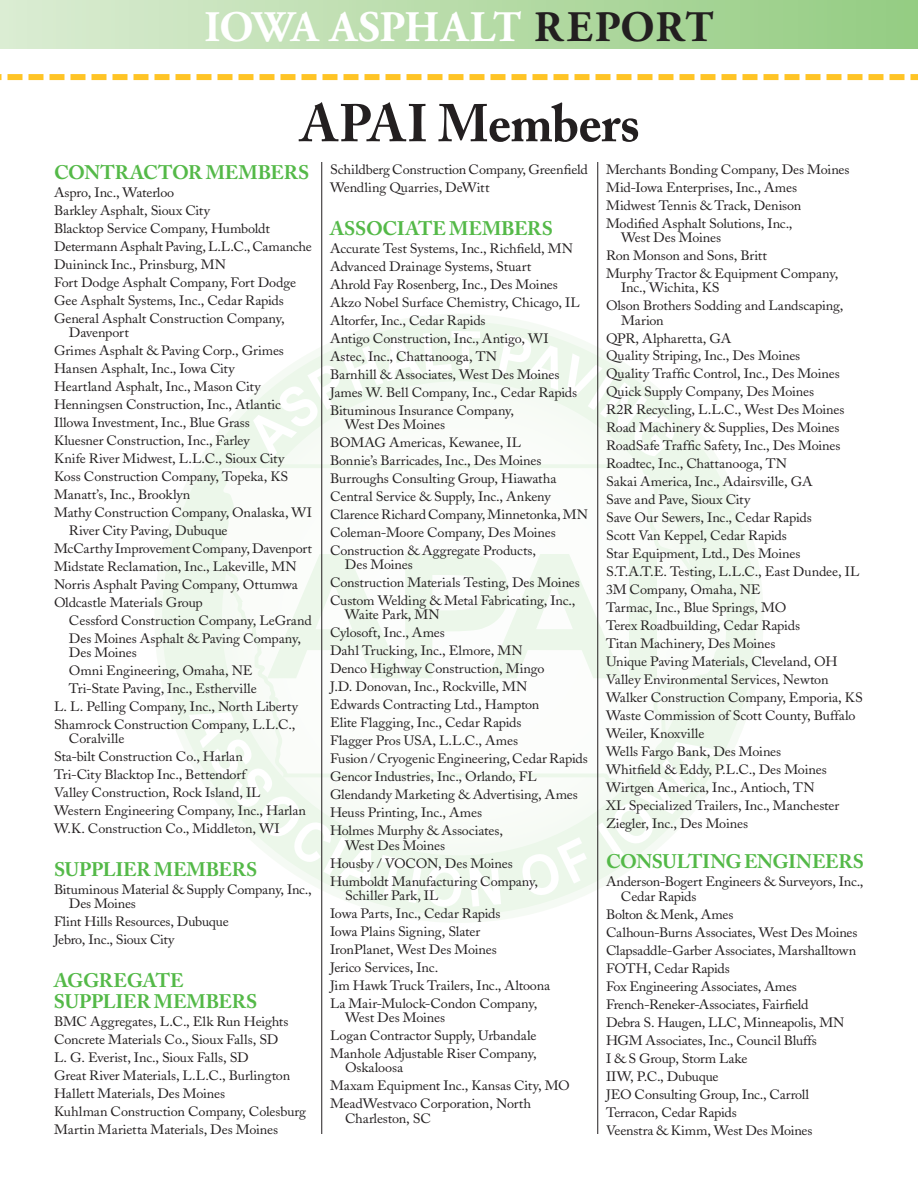
<style>
.page{position:relative;width:918px;height:1188px;background:#fff}
.page>*{position:absolute;margin:0;border:0;box-sizing:border-box;transform-origin:0 0}
.t1{font:700 52.5px "Adobe Caslon";letter-spacing:.005em;color:#231f20}
.t2{font:700 43.5px "Adobe Garamond";letter-spacing:.005em;color:#fff}
.t3{font:700 19.5px/21px "Adobe Caslon";letter-spacing:-.03em;color:#54b948}
.t4{font:13.5px/18px "Adobe Caslon";letter-spacing:-.01em;color:#231f20;scale:1.05 1}
.s1{color:#231f20}
</style>
<div class="page">
<svg style="left:0;top:74px;width:918px;height:6px"></svg>
<div style="left:0;top:0;width:918px;height:49px;background:linear-gradient(to right,#dbecd2,#94cc81)"></div>
<div style="left:158px;top:318px;width:602px;height:601px;background:#ecf7ea;border-radius:50%"></div>
<div style="left:226px;top:385px;width:466px;height:466px;background:#f8fbf7;border-radius:233px"></div>
<svg style="left:253px;top:331px;width:227px;height:127px"></svg>
<svg style="left:498px;top:334px;width:60px;height:56px"></svg>
<svg style="left:567px;top:353px;width:108px;height:103px"></svg>
<svg style="left:189px;top:714px;width:182px;height:178px"></svg>
<svg style="left:381px;top:855px;width:81px;height:52px"></svg>
<svg style="left:469px;top:865px;width:32px;height:42px"></svg>
<svg style="left:522px;top:837px;width:65px;height:59px"></svg>
<svg style="left:598px;top:801px;width:104px;height:58px"></svg>
<svg style="left:211px;top:459px;width:524px;height:342px"></svg>
<svg style="left:267px;top:554px;width:356px;height:124px"></svg>
<div style="left:629px;top:554px;width:28px;height:124px;background:#ecf7ea"></div>
<hr style="left:321px;top:162px;width:1px;height:972px;background:#231f20">
<hr style="left:597px;top:162px;width:1px;height:972px;background:#231f20">
<h2 class="t2" style="left:204px;top:3px;width:511px">IOWA ASPHALT <span class="s1">REPORT</span></h2>
<h1 class="t1" style="left:301px;top:91px;width:341px">APAI Members</h1>
<h3 class="t3" style="left:54px;top:162px;width:170px">CONTRACTOR MEM</h3>
<h3 class="t3" style="left:258px;top:162px;width:23px">BERS</h3>
<p class="t4" style="left:54px;top:183px;width:247px">Aspro, Inc., Waterloo<br>Barkley Asphalt, Sioux City<br>Blacktop Service Company, Humboldt Determann Asphalt Paving, L.L.C., Camanche Duininck Inc., Prinsburg, MN<br>Fort Dodge Asphalt Company, Fort Dodge Gee Asphalt Systems, Inc., Cedar Rapids General Asphalt Construction Company,</p>
<p class="t4" style="left:69px;top:323px;width:59px">Davenport</p>
<p class="t4" style="left:54px;top:341px;width:221px">Grimes Asphalt &amp; Paving Corp., Grimes</p>
<p class="t4" style="left:54px;top:359px;width:174px">Hansen Asphalt, Inc., Iowa City</p>
<p class="t4" style="left:54px;top:377px;width:198px">Heartland Asphalt, Inc., Mason City</p>
<p class="t4" style="left:54px;top:395px;width:218px">Henningsen Construction, Inc., Atlantic</p>
<p class="t4" style="left:54px;top:413px;width:188px">Illowa Investment, Inc., Blue Grass</p>
<p class="t4" style="left:54px;top:431px;width:188px">Kluesner Construction, Inc., Farley</p>
<p class="t4" style="left:54px;top:449px;width:221px">Knife River Midwest, L.L.C., Sioux City</p>
<p class="t4" style="left:54px;top:467px;width:225px">Koss Construction Company, Topeka, KS</p>
<p class="t4" style="left:54px;top:485px;width:131px">Manatt’s, Inc., Brooklyn</p>
<p class="t4" style="left:54px;top:503px;width:247px">Mathy Construction Company, Onalaska, WI</p>
<p class="t4" style="left:69px;top:521px;width:153px">River City Paving, Dubuque</p>
<p class="t4" style="left:54px;top:539px;width:247px">McCarthy Improvement Company, Davenport</p>
<p class="t4" style="left:54px;top:557px;width:233px">Midstate Reclamation, Inc., Lakeville, MN</p>
<p class="t4" style="left:54px;top:575px;width:234px">Norris Asphalt Paving Company, Ottumwa</p>
<p class="t4" style="left:54px;top:593px;width:143px">Oldcastle Materials Group</p>
<p class="t4" style="left:69px;top:611px;width:233px">Cessford Construction Company, LeGrand</p>
<p class="t4" style="left:69px;top:629px;width:222px">Des Moines Asphalt &amp; Paving Company,</p>
<p class="t4" style="left:69px;top:644px;width:66px">Des Moines</p>
<p class="t4" style="left:69px;top:662px;width:176px">Omni Engineering, Omaha, NE</p>
<p class="t4" style="left:69px;top:680px;width:180px">Tri-State Paving, Inc., Estherville</p>
<p class="t4" style="left:54px;top:698px;width:234px">L. L. Pelling Company, Inc., North Liberty</p>
<p class="t4" style="left:54px;top:716px;width:232px">Shamrock Construction Company, L.L.C.,</p>
<p class="t4" style="left:54px;top:730px;width:242px;text-indent:15px">Coralville<br>Sta-bilt Construction Co., Harlan<br>Tri-City Blacktop Inc., Bettendorf<br>Valley Construction, Rock Island, IL Western Engineering Company, Inc., Harlan W.K. Construction Co., Middleton, WI</p>
<h3 class="t3" style="left:54px;top:859px;width:65px">SUPPLIER</h3>
<h3 class="t3" style="left:154px;top:859px;width:19px">MEM</h3>
<h3 class="t3" style="left:206px;top:859px;width:23px">BERS</h3>
<p class="t4" style="left:69px;top:883px;width:233px;line-height:14.2px;text-indent:-15px">Bituminous Material &amp; Supply Company, Inc.,<br>Des Moines</p>
<p class="t4" style="left:54px;top:913px;width:168px">Flint Hills Resources, Dubuque<br>Jebro, Inc., Sioux City</p>
<h3 class="t3" style="left:54px;top:970px;width:130px">AGGRE GATE<br>SUPPLIER</h3>
<h3 class="t3" style="left:154px;top:991px;width:19px">MEM</h3>
<h3 class="t3" style="left:206px;top:991px;width:23px">BERS</h3>
<p class="t4" style="left:54px;top:1013px;width:242px">BMC Aggregates, L.C., Elk Run Heights Concrete Materials Co., Sioux Falls, SD<br>L. G. Everist, Inc., Sioux Falls, SD<br>Great River Materials, L.L.C., Burlington Hallett Materials, Des Moines<br>Kuhlman Construction Company, Colesburg Martin Marietta Materials, Des Moines</p>
<p class="t4" style="left:330px;top:160px;width:247px">Schildberg Construction Company, Greenfield<br>Wendling Quarries, DeWitt</p>
<h3 class="t3" style="left:330px;top:218px;width:138px">ASS OCIATE MEM</h3>
<h3 class="t3" style="left:501px;top:218px;width:23px">BERS</h3>
<p class="t4" style="left:330px;top:239px;width:240px">Accurate Test Systems, Inc., Richfield, MN Advanced Drainage Systems, Stuart<br>Ahrold Fay Rosenberg, Inc., Des Moines Akzo Nobel Surface Chemistry, Chicago, IL Altorfer, Inc., Cedar Rapids<br>Antigo Construction, Inc., Antigo, WI Astec, Inc., Chattanooga, TN<br>Barnhill &amp; Associates, West Des Moines James W. Bell Company, Inc., Cedar Rapids Bituminous Insurance Company,</p>
<p class="t4" style="left:330px;top:415px;width:247px;text-indent:15px">West Des Moines<br>BOMAG Americas, Kewanee, IL<br>Bonnie’s Barricades, Inc., Des Moines Burroughs Consulting Group, Hiawatha Central Service &amp; Supply, Inc., Ankeny Clarence Richard Company, Minnetonka, MN Coleman-Moore Company, Des Moines Construction &amp; Aggregate Products,</p>
<p class="t4" style="left:330px;top:556px;width:240px;text-indent:15px">Des Moines<br>Construction Materials Testing, Des Moines<br>Custom Welding &amp; Metal Fabricating, Inc.,</p>
<p class="t4" style="left:330px;top:606px;width:247px;text-indent:15px">Waite Park, MN<br>Cylosoft, Inc., Ames<br>Dahl Trucking, Inc., Elmore, MN<br>Denco Highway Construction, Mingo<br>J.D. Donovan, Inc., Rockville, MN<br>Edwards Contracting Ltd., Hampton<br>Elite Flagging, Inc., Cedar Rapids<br>Flagger Pros USA, L.L.C., Ames<br>Fusion / Cryogenic Engineering, Cedar Rapids<br>Gencor Industries, Inc., Orlando, FL<br>Glendandy Marketing &amp; Advertising, Ames<br>Heuss Printing, Inc., Ames<br>Holmes Murphy &amp; Associates,</p>
<p class="t4" style="left:330px;top:836px;width:200px;text-indent:15px">West Des Moines<br>Housby / VOCON, Des Moines<br>Humboldt Manufacturing Company,</p>
<p class="t4" style="left:330px;top:886px;width:211px;text-indent:15px">Schiller Park, IL<br>Iowa Parts, Inc., Cedar Rapids<br>Iowa Plains Signing, Slater<br>IronPlanet, West Des Moines<br>Jerico Services, Inc.<br>Jim Hawk Truck Trailers, Inc., Altoona<br>La Mair-Mulock-Condon Company,</p>
<p class="t4" style="left:330px;top:1009px;width:198px;text-indent:15px">West Des Moines<br>Logan Contractor Supply, Urbandale<br>Manhole Adjustable Riser Company,</p>
<p class="t4" style="left:330px;top:1059px;width:230px;text-indent:15px">Oskaloosa<br>Maxam Equipment Inc., Kansas City, MO<br>MeadWestvaco Corporation, North</p>
<p class="t4" style="left:345px;top:1109px;width:83px">Charleston, SC</p>
<p class="t4" style="left:606px;top:160px;width:234px">Merchants Bonding Company, Des Moines Mid-Iowa Enterprises, Inc., Ames Midwest Tennis &amp; Track, Denison Modified Asphalt Solutions, Inc.,</p>
<p class="t4" style="left:606px;top:229px;width:223px;text-indent:15px">West Des Moines<br>Ron Monson and Sons, Britt<br>Murphy Tractor &amp; Equipment Company,</p>
<p class="t4" style="left:606px;top:279px;width:228px;text-indent:15px">Inc., Wichita, KS<br>Olson Brothers Sodding and Landscaping,</p>
<p class="t4" style="left:606px;top:311px;width:246px;text-indent:15px">Marion<br>QPR, Alpharetta, GA<br>Quality Striping, Inc., Des Moines<br>Quality Traffic Control, Inc., Des Moines Quick Supply Company, Des Moines<br>R2R Recycling, L.L.C., West Des Moines Road Machinery &amp; Supplies, Des Moines RoadSafe Traffic Safety, Inc., Des Moines Roadtec, Inc., Chattanooga, TN<br>Sakai America, Inc., Adairsville, GA<br>Save and Pave, Sioux City<br>Save Our Sewers, Inc., Cedar Rapids<br>Scott Van Keppel, Cedar Rapids<br>Star Equipment, Ltd., Des Moines S.T.A.T.E. Testing, L.L.C., East Dundee, IL 3M Company, Omaha, NE<br>Tarmac, Inc., Blue Springs, MO<br>Terex Roadbuilding, Cedar Rapids<br>Titan Machinery, Des Moines<br>Unique Paving Materials, Cleveland, OH Valley Environmental Services, Newton Walker Construction Company, Emporia, KS Waste Commission of Scott County, Buffalo Weiler, Knoxville<br>Wells Fargo Bank, Des Moines<br>Whitfield &amp; Eddy, P.L.C., Des Moines Wirtgen America, Inc., Antioch, TN<br>XL Specialized Trailers, Inc., Manchester Ziegler, Inc., Des Moines</p>
<h3 class="t3" style="left:606px;top:851px;width:211px">CONSULTINGENGINEERS</h3>
<p class="t4" style="left:621px;top:875px;width:232px;line-height:14.2px;text-indent:-15px">Anderson-Bogert Engineers &amp; Surveyors, Inc.,<br>Cedar Rapids</p>
<p class="t4" style="left:606px;top:905px;width:241px">Bolton &amp; Menk, Ames<br>Calhoun-Burns Associates, West Des Moines<br>Clapsaddle-Garber Associates, Marshalltown<br>FOTH, Cedar Rapids<br>Fox Engineering Associates, Ames<br>French-Reneker-Associates, Fairfield<br>Debra S. Haugen, LLC, Minneapolis, MN<br>HGM Associates, Inc., Council Bluffs<br>I &amp; S Group, Storm Lake<br>IIW, P.C., Dubuque<br>JEO Consulting Group, Inc., Carroll<br>Terracon, Cedar Rapids<br>Veenstra &amp; Kimm, West Des Moines</p>
</div>
